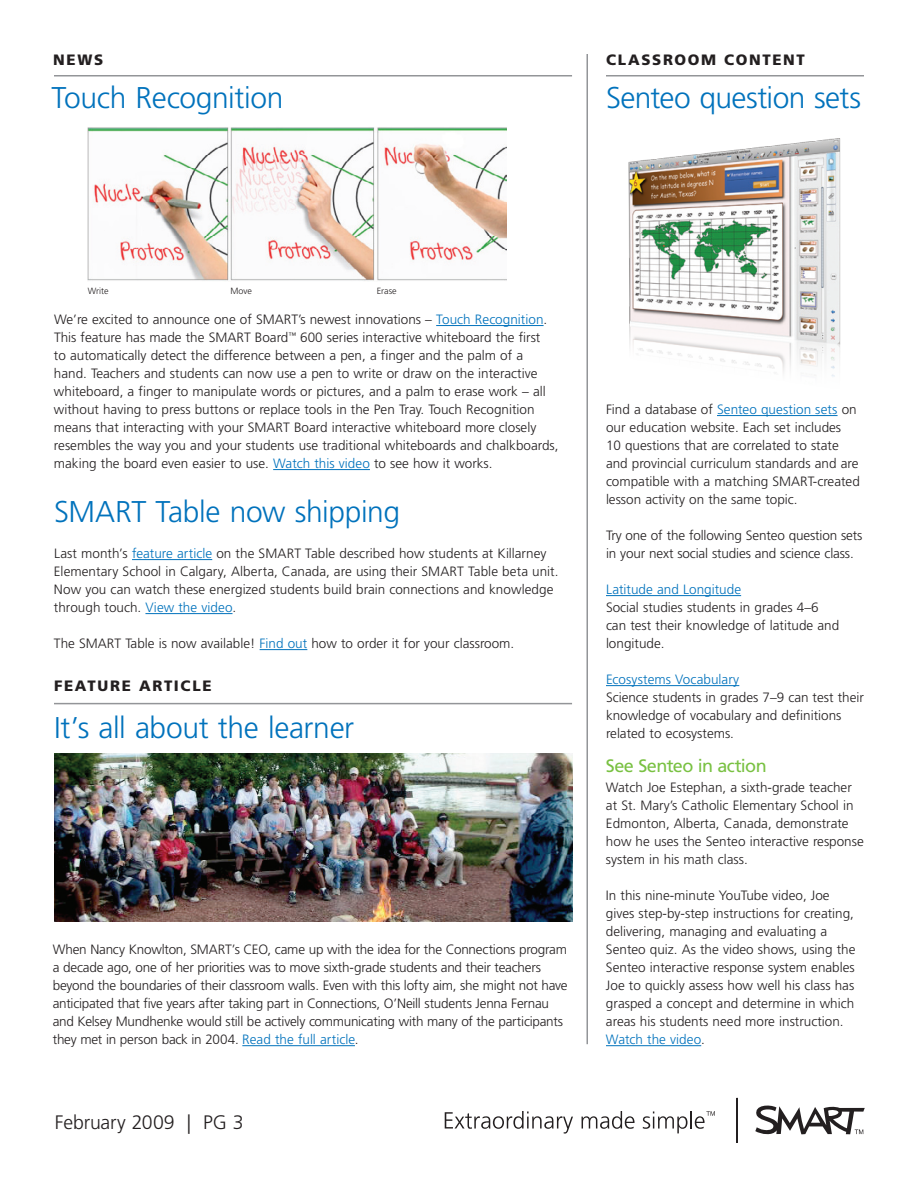
<style>
.page{position:relative;width:918px;height:1188px;background:#fff}
.page>*{position:absolute;margin:0;border:0;box-sizing:border-box;transform-origin:0 0}
.t1{font:300 30px "Frutiger LT Std";letter-spacing:-.015em;color:#0072bc}
.t2{font:300 19.5px "Frutiger LT Std";letter-spacing:-.005em;color:#231f20}
.t3{font:18px "Frutiger LT Std";letter-spacing:-.03em;color:#79c142}
.t4{font:900 15px "Frutiger LT Std";letter-spacing:.115em;color:#231f20}
.t5{font:300 13.5px/18px "Frutiger LT Std";color:#231f20}
.t6{font:300 13.5px "Frutiger LT Std";color:#0072bc}
.t7{font:300 9px "Frutiger LT Std";color:#231f20}
.s1{color:#0072bc}
</style>
<div class="page">
<hr style="left:736px;top:1098px;width:2px;height:45px;background:#231f20">
<svg style="left:445px;top:1111px;width:128px;height:23px"></svg>
<svg style="left:581px;top:1111px;width:54px;height:18px"></svg>
<svg style="left:643px;top:1111px;width:72px;height:22px"></svg>
<svg style="left:755px;top:1105px;width:110px;height:30px"></svg>
<hr style="left:586px;top:54px;width:2px;height:990px;background:#939598">
<hr style="left:606px;top:595px;width:135px;height:1px;background:#0072bc">
<hr style="left:606px;top:685px;width:133px;height:1px;background:#0072bc">
<hr style="left:606px;top:1045px;width:95px;height:1px;background:#0072bc">
<img style="left:628px;top:138px;width:213px;height:279px">
<hr style="left:242px;top:1045px;width:113px;height:1px;background:#0072bc">
<hr style="left:436px;top:325px;width:108px;height:1px;background:#0072bc">
<hr style="left:273px;top:469px;width:97px;height:1px;background:#0072bc">
<img style="left:87px;top:127px;width:420px;height:154px">
<hr style="left:132px;top:559px;width:80px;height:1px;background:#0072bc">
<hr style="left:145px;top:613px;width:88px;height:1px;background:#0072bc">
<hr style="left:260px;top:649px;width:47px;height:1px;background:#0072bc">
<hr style="left:54px;top:75px;width:518px;height:2px;background:#939598">
<hr style="left:54px;top:703px;width:518px;height:1px;background:#939598">
<hr style="left:606px;top:75px;width:258px;height:2px;background:#939598">
<img style="left:54px;top:753px;width:518px;height:169px">
<p class="t4" style="left:53px;top:50px;width:52px">NEWS</p>
<h1 class="t1" style="left:51px;top:81px;width:234px">Touch Recognition</h1>
<p class="t4" style="left:606px;top:51px;width:156px">CLASSROOM CONTENT</p>
<h1 class="t1" style="left:606px;top:81px;width:257px">Senteo question sets</h1>
<p class="t7" style="left:88px;top:286px;width:22px">Write</p>
<p class="t7" style="left:230px;top:286px;width:23px">Move</p>
<p class="t7" style="left:377px;top:286px;width:21px">Erase</p>
<p class="t5" style="left:54px;top:311px;width:506px">We’re excited to announce one of SMART’s newest innovations – <span class="s1">Touch Recognition</span>.<br>This feature has made the SMART Board<sup>™</sup> 600 series interactive whiteboard the first<br>to automatically detect the difference between a pen, a finger and the palm of a hand. Teachers and students can now use a pen to write or draw on the interactive whiteboard, a finger to manipulate words or pictures, and a palm to erase work – all without having to press buttons or replace tools in the Pen Tray. Touch Recognition means that interacting with your SMART Board interactive whiteboard more closely resembles the way you and your students use traditional whiteboards and chalkboards, making the board even easier to use. <span class="s1">Watch this video</span> to see how it works.</p>
<h1 class="t1" style="left:54px;top:495px;width:348px">SMART Table now shipping</h1>
<p class="t5" style="left:54px;top:545px;width:506px">Last month’s <span class="s1">feature article</span> on the SMART Table described how students at Killarney Elementary School in Calgary, Alberta, Canada, are using their SMART Table beta unit.<br>Now you can watch these energized students build brain connections and knowledge through touch. <span class="s1">View the video</span>.</p>
<p class="t5" style="left:54px;top:635px;width:462px">The SMART Table is now available! <span class="s1">Find out</span> how to order it for your classroom.</p>
<p class="t4" style="left:54px;top:677px;width:157px">FEATU RE ARTI CLE</p>
<h1 class="t1" style="left:54px;top:711px;width:302px">It’s all about the learner</h1>
<p class="t5" style="left:53px;top:941px;width:516px">When Nancy Knowlton, SMART’s CEO, came up with the idea for the Connections program a decade ago, one of her priorities was to move sixth-grade students and their teachers beyond the boundaries of their classroom walls. Even with this lofty aim, she might not have anticipated that five years after taking part in Connections, O’Neill students Jenna Fernau and Kelsey Mundhenke would still be actively communicating with many of the participants they met in person back in 2004. <span class="s1">Read the full article</span>.</p>
<h2 class="t2" style="left:55px;top:1111px;width:190px">February 2009 | PG 3</h2>
<p class="t5" style="left:606px;top:401px;width:255px">Find a database of <span class="s1">Senteo question sets</span> on our education website. Each set includes<br>10 questions that are correlated to state and provincial curriculum standards and are compatible with a matching SMART-created lesson activity on the same topic.</p>
<p class="t5" style="left:606px;top:527px;width:258px">Try one of the following Senteo question sets in your next social studies and science class.</p>
<p class="t6" style="left:606px;top:582px;width:137px">Latitude and Longitude</p>
<p class="t5" style="left:606px;top:599px;width:235px">Social studies students in grades 4–6 can test their knowledge of latitude and longitude.</p>
<p class="t6" style="left:606px;top:672px;width:135px">Ecosystems Vocabulary</p>
<p class="t5" style="left:606px;top:689px;width:259px">Science students in grades 7–9 can test their knowledge of vocabulary and definitions related to ecosystems.</p>
<h3 class="t3" style="left:606px;top:755px;width:162px">See Senteo in action</h3>
<p class="t5" style="left:606px;top:779px;width:259px">Watch Joe Estephan, a sixth-grade teacher at St. Mary’s Catholic Elementary School in Edmonton, Alberta, Canada, demonstrate how he uses the Senteo interactive response system in his math class.</p>
<p class="t5" style="left:606px;top:887px;width:251px">In this nine-minute YouTube video, Joe gives step-by-step instructions for creating, delivering, managing and evaluating a Senteo quiz. As the video shows, using the Senteo interactive response system enables Joe to quickly assess how well his class has grasped a concept and determine in which areas his students need more instruction.<br><span class="s1">Watch the video</span>.</p>
</div>
